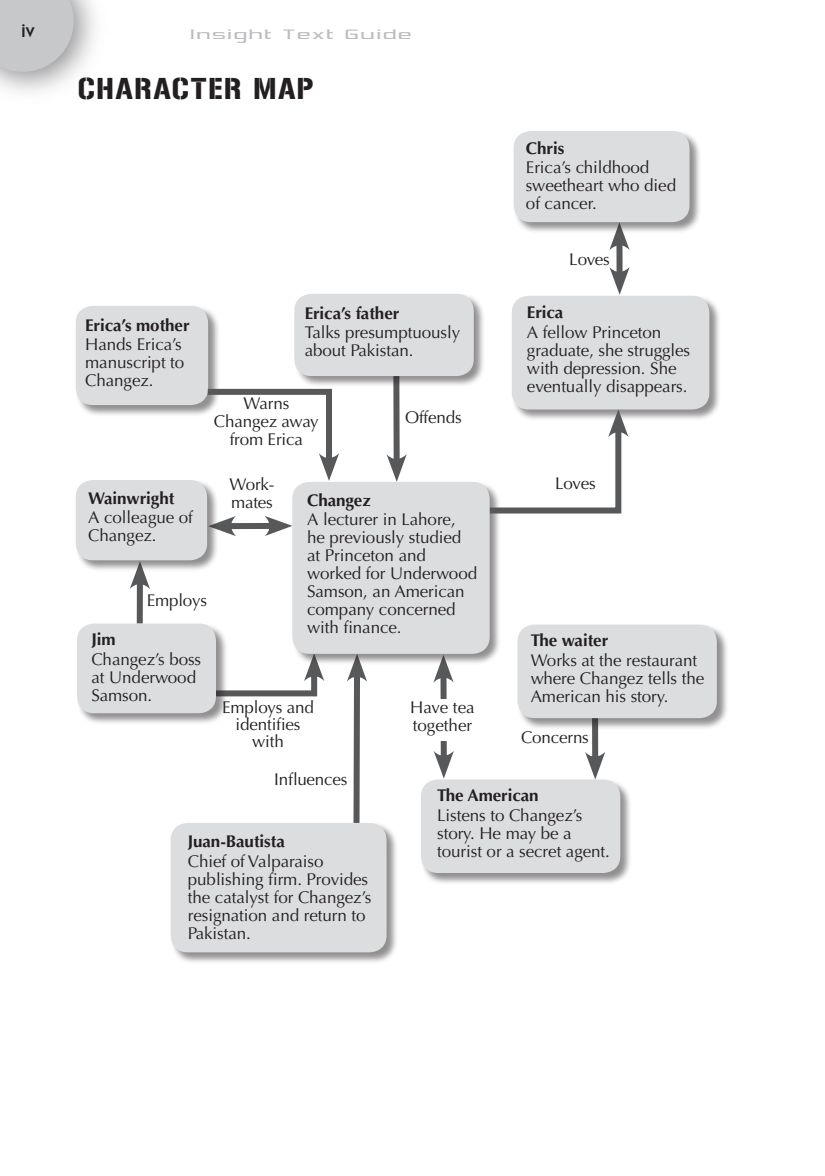
<style>
.page{position:relative;width:825px;height:1176px;background:#fff}
.page>*{position:absolute;margin:0;border:0;box-sizing:border-box;transform-origin:0 0}
.t1{font:30px "Gunplay";letter-spacing:.05em;color:#231f20}
.t2{font:20px "Insignia A";color:#231f20}
.t3{font:17px/18.4px "Optima";letter-spacing:-.005em;color:#231f20}
.t4{font:16px "Vibrocentric";letter-spacing:.1em;color:#bcbdc0}
.s1{font-weight:700}
</style>
<div class="page">
<svg style="left:228px;top:666px;width:96px;height:31px"></svg>
<div style="left:616px;top:239px;width:6px;height:39px;background:#57585a"></div>
<svg style="left:609px;top:234px;width:20px;height:16px"></svg>
<svg style="left:609px;top:267px;width:20px;height:28px"></svg>
<div style="left:225px;top:523px;width:50px;height:6px;background:#57585a"></div>
<svg style="left:265px;top:516px;width:27px;height:20px"></svg>
<svg style="left:219px;top:516px;width:17px;height:20px"></svg>
<div style="left:440px;top:672px;width:6px;height:90px;background:#57585a"></div>
<svg style="left:433px;top:666px;width:20px;height:17px"></svg>
<svg style="left:433px;top:751px;width:21px;height:28px"></svg>
<div style="left:393px;top:368px;width:6px;height:97px;background:#57585a"></div>
<svg style="left:386px;top:454px;width:20px;height:27px"></svg>
<div style="left:137px;top:578px;width:6px;height:46px;background:#57585a"></div>
<svg style="left:130px;top:572px;width:20px;height:17px"></svg>
<div style="left:592px;top:717px;width:6px;height:46px;background:#57585a"></div>
<svg style="left:585px;top:752px;width:20px;height:27px"></svg>
<div style="left:353px;top:671px;width:7px;height:157px;background:#57585a"></div>
<svg style="left:347px;top:666px;width:20px;height:16px"></svg>
<div style="left:75px;top:305px;width:145px;height:112px;background:#231f20;opacity:.5"></div>
<div style="left:76px;top:306px;width:132px;height:99px;background:#dcdddf;border-radius:17px"></div>
<div style="left:294px;top:293px;width:191px;height:95px;background:#231f20;opacity:.5"></div>
<div style="left:294px;top:294px;width:179px;height:82px;background:#dcdddf;border-radius:17px"></div>
<div style="left:511px;top:295px;width:209px;height:126px;background:#231f20;opacity:.5"></div>
<div style="left:511px;top:296px;width:198px;height:113px;background:#dcdddf;border-radius:17px"></div>
<div style="left:513px;top:130px;width:188px;height:104px;background:#231f20;opacity:.5"></div>
<div style="left:513px;top:131px;width:176px;height:91px;background:#dcdddf;border-radius:17px"></div>
<div style="left:292px;top:481px;width:209px;height:185px;background:#231f20;opacity:.5"></div>
<div style="left:292px;top:482px;width:197px;height:172px;background:#dcdddf;border-radius:17px"></div>
<div style="left:517px;top:624px;width:211px;height:106px;background:#231f20;opacity:.5"></div>
<div style="left:517px;top:625px;width:199px;height:93px;background:#dcdddf;border-radius:17px"></div>
<div style="left:420px;top:779px;width:212px;height:106px;background:#231f20;opacity:.5"></div>
<div style="left:421px;top:779px;width:199px;height:94px;background:#dcdddf;border-radius:17px"></div>
<div style="left:170px;top:822px;width:228px;height:142px;background:#231f20;opacity:.5"></div>
<div style="left:171px;top:823px;width:215px;height:129px;background:#dcdddf;border-radius:17px"></div>
<div style="left:76px;top:623px;width:152px;height:102px;background:#231f20;opacity:.5"></div>
<div style="left:77px;top:623px;width:139px;height:90px;background:#dcdddf;border-radius:17px"></div>
<div style="left:75px;top:479px;width:144px;height:93px;background:#231f20;opacity:.5"></div>
<div style="left:76px;top:480px;width:131px;height:80px;background:#dcdddf;border-radius:17px"></div>
<svg style="left:202px;top:386px;width:137px;height:95px"></svg>
<svg style="left:484px;top:409px;width:144px;height:107px"></svg>
<div style="left:387px;top:699px;width:110px;height:41px;background:#fff"></div>
<svg style="left:0;top:0;width:74px;height:72px;background:#c6c7c9"></svg>
<p class="t2" style="left:21px;top:21px;width:15px">iv</p>
<p class="t4" style="left:190px;top:29px;width:223px">Insight Text Guide</p>
<p class="t1" style="left:78px;top:73px;width:57px">CHARACT</p>
<p class="t1" style="left:208px;top:73px;width:106px">ER MAP</p>
<p class="t3" style="left:85px;top:316px;width:106px"><span class="s1">Erica’s mother<br></span>Hands Erica’s manuscript to<br>Changez.</p>
<p class="t3" style="left:304px;top:304px;width:157px"><span class="s1">Erica’s father<br></span>Talks presumptuously about Pakistan.</p>
<p class="t3" style="left:214px;top:395px;width:106px;text-align:center">Warns<br>Changez away from Erica</p>
<p class="t3" style="left:405px;top:408px;width:58px">Offends</p>
<p class="t3" style="left:88px;top:489px;width:106px"><span class="s1">Wainwright<br></span>A colleague of<br>Changez.</p>
<p class="t3" style="left:147px;top:592px;width:62px">Employs</p>
<p class="t3" style="left:91px;top:631px;width:111px"><span class="s1">Jim<br></span>Changez’s boss at Underwood<br>Samson.</p>
<p class="t3" style="left:229px;top:476px;width:46px">Work&shy;mates</p>
<p class="t3" style="left:307px;top:491px;width:171px"><span class="s1">Changez<br></span>A lecturer in Lahore, he previously studied at Princeton and worked for Underwood<br>Samson, an American company concerned with finance.</p>
<p class="t3" style="left:222px;top:699px;width:93px;line-height:17px;text-align:center">Employs and identifies with</p>
<p class="t3" style="left:274px;top:770px;width:75px">Influences</p>
<p class="t3" style="left:410px;top:698px;width:66px">Have tea together</p>
<p class="t3" style="left:526px;top:139px;width:152px"><span class="s1">Chris<br></span>Erica’s childhood sweetheart who died of cancer.</p>
<p class="t3" style="left:569px;top:250px;width:42px">Loves</p>
<p class="t3" style="left:527px;top:304px;width:165px"><span class="s1">Erica<br></span>A fellow Princeton graduate, she struggles with depression. She eventually disappears.</p>
<p class="t3" style="left:555px;top:474px;width:42px">Loves</p>
<p class="t3" style="left:530px;top:632px;width:175px"><span class="s1">The waiter<br></span>Works at the restaurant where Changez tells the<br>American his story.</p>
<p class="t3" style="left:521px;top:728px;width:69px">Concerns</p>
<p class="t3" style="left:188px;top:832px;width:185px"><span class="s1">Juan-Bautista<br></span>Chief of Valparaiso publishing firm. Provides the catalyst for Changez’s resignation and return to<br>Pakistan.</p>
<p class="t3" style="left:437px;top:787px;width:174px"><span class="s1">The American<br></span>Listens to Changez’s story. He may be a tourist or a secret agent.</p>
</div>
